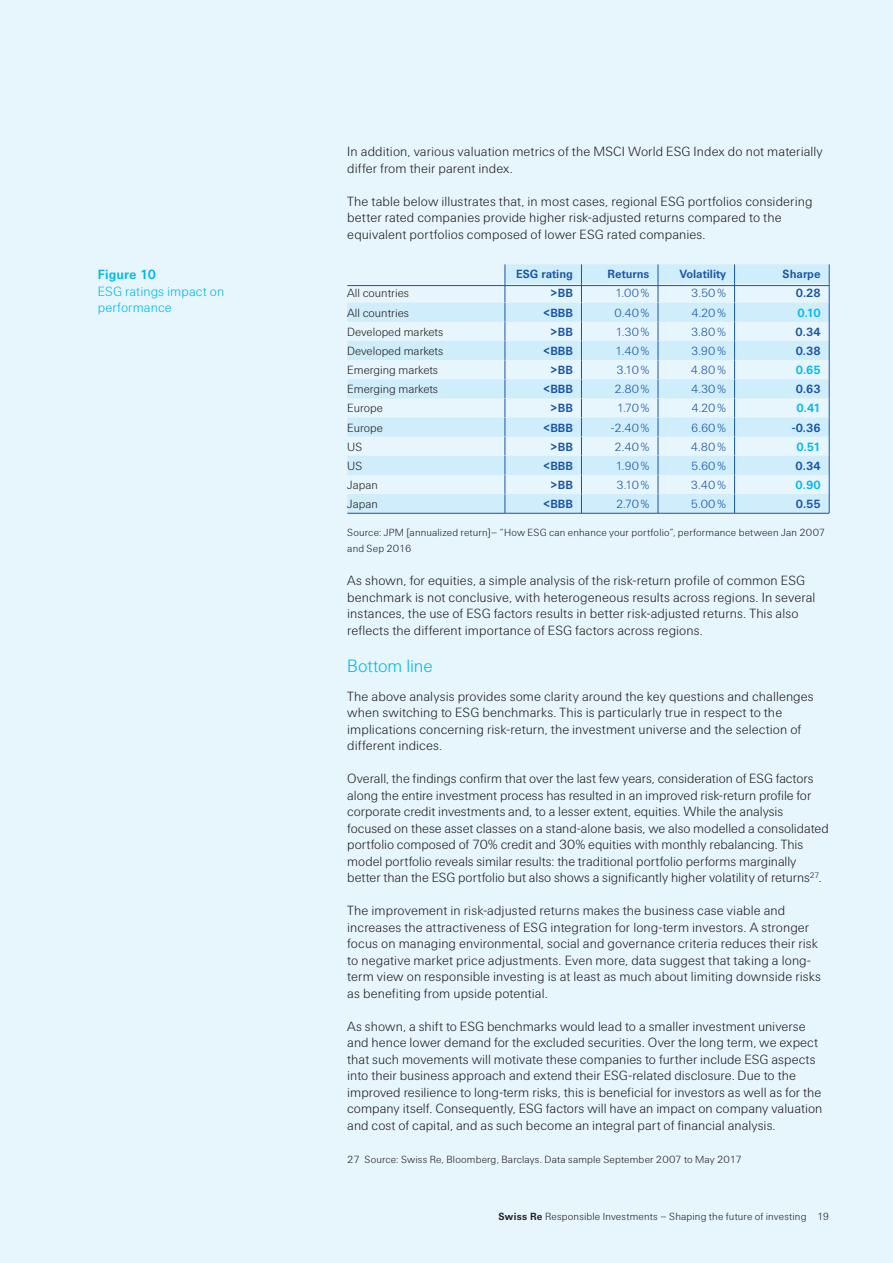
<style>
.page{position:relative;width:893px;height:1263px;background:#e7f6fd}
.page>*{position:absolute;margin:0;border:0;box-sizing:border-box;transform-origin:0 0}
.t1{font:300 18px "Swiss Re Sans OT";letter-spacing:-.01em;color:#00b8f0}
.t2{font:300 13.5px/16.5px "Swiss Re Sans OT";letter-spacing:.005em;color:#231f20}
.t3{font:300 13.5px/16.5px "Swiss Re Sans OT";letter-spacing:.005em;color:#00b8f0}
.t4{font:700 13.5px "Swiss Re Sans OT";letter-spacing:.01em;color:#00b8f0}
.t5{font:300 12px "Swiss Re Sans OT";color:#1855a5}
.t6{font:300 12px "Swiss Re Sans OT";color:#231f20}
.t7{font:700 12px "Swiss Re Sans OT";color:#1855a5}
.t8{font:700 12px "Swiss Re Sans OT";letter-spacing:-.055em;color:#00b8f0}
.t9{font:300 10.5px/16.5px "Swiss Re Sans OT";letter-spacing:.015em;color:#231f20}
.s1{font-weight:700}
</style>
<div class="page">
<svg style="left:347px;top:264px;width:482px;height:249px;fill:#d3edfb"></svg>
<svg style="left:505px;top:264px;width:1px;height:249px"></svg>
<svg style="left:581px;top:264px;width:1px;height:249px"></svg>
<svg style="left:658px;top:264px;width:1px;height:249px"></svg>
<svg style="left:734px;top:264px;width:1px;height:249px"></svg>
<svg style="left:829px;top:264px;width:1px;height:249px"></svg>
<hr style="left:347px;top:285px;width:482px;height:1px;background:#1855a5">
<hr style="left:347px;top:513px;width:482px;height:1px;background:#1855a5">
<p class="t4" style="left:98px;top:267px;width:60px">Figure 10</p>
<p class="t3" style="left:98px;top:283px;width:128px">ESG ratings impact on performance</p>
<p class="t2" style="left:347px;top:143px;width:477px">In addition, various valuation metrics of the MSCI World ESG Index do not materially differ from their parent index.</p>
<p class="t2" style="left:347px;top:193px;width:467px">The table below illustrates that, in most cases, regional ESG portfolios considering better rated companies provide higher risk-adjusted returns compared to the equivalent portfolios composed of lower ESG rated companies.</p>
<p class="t7" style="left:516px;top:267px;width:58px">ESG rating</p>
<p class="t7" style="left:608px;top:267px;width:43px">Returns</p>
<p class="t7" style="left:680px;top:267px;width:48px">Volatility</p>
<p class="t7" style="left:783px;top:267px;width:40px">Sharpe</p>
<p class="t6" style="left:347px;top:286px;width:63px">All countries</p>
<p class="t7" style="left:550px;top:286px;width:24px">&gt;BB</p>
<p class="t5" style="left:615px;top:286px;width:36px">1.00%</p>
<p class="t5" style="left:691px;top:286px;width:36px">3.50%</p>
<p class="t7" style="left:796px;top:286px;width:26px">0.28</p>
<p class="t6" style="left:347px;top:306px;width:63px">All countries</p>
<p class="t7" style="left:543px;top:306px;width:32px">&lt;BBB</p>
<p class="t5" style="left:614px;top:306px;width:37px">0.40%</p>
<p class="t5" style="left:691px;top:306px;width:36px">4.20%</p>
<p class="t8" style="left:797px;top:306px;width:25px">0.10</p>
<p class="t6" style="left:347px;top:325px;width:98px">Developed markets</p>
<p class="t7" style="left:550px;top:325px;width:24px">&gt;BB</p>
<p class="t5" style="left:615px;top:325px;width:36px">1.30%</p>
<p class="t5" style="left:691px;top:325px;width:37px">3.80%</p>
<p class="t7" style="left:796px;top:325px;width:27px">0.34</p>
<p class="t6" style="left:347px;top:344px;width:98px">Developed markets</p>
<p class="t7" style="left:543px;top:344px;width:32px">&lt;BBB</p>
<p class="t5" style="left:615px;top:344px;width:36px">1.40%</p>
<p class="t5" style="left:691px;top:344px;width:36px">3.90%</p>
<p class="t7" style="left:796px;top:344px;width:27px">0.38</p>
<p class="t6" style="left:347px;top:363px;width:92px">Emerging markets</p>
<p class="t7" style="left:550px;top:363px;width:24px">&gt;BB</p>
<p class="t5" style="left:616px;top:363px;width:34px">3.10 %</p>
<p class="t5" style="left:691px;top:363px;width:37px">4.80%</p>
<p class="t8" style="left:796px;top:363px;width:26px">0.65</p>
<p class="t6" style="left:347px;top:382px;width:92px">Emerging markets</p>
<p class="t7" style="left:543px;top:382px;width:32px">&lt;BBB</p>
<p class="t5" style="left:615px;top:382px;width:36px">2.80%</p>
<p class="t5" style="left:691px;top:382px;width:36px">4.30%</p>
<p class="t7" style="left:796px;top:382px;width:26px">0.63</p>
<p class="t6" style="left:347px;top:401px;width:37px">Europe</p>
<p class="t7" style="left:550px;top:401px;width:24px">&gt;BB</p>
<p class="t5" style="left:617px;top:401px;width:34px">1.70 %</p>
<p class="t5" style="left:691px;top:401px;width:36px">4.20%</p>
<p class="t8" style="left:796px;top:401px;width:26px">0.41</p>
<p class="t6" style="left:347px;top:420px;width:37px">Europe</p>
<p class="t7" style="left:543px;top:420px;width:32px">&lt;BBB</p>
<p class="t5" style="left:611px;top:420px;width:40px">-2.40%</p>
<p class="t5" style="left:691px;top:420px;width:36px">6.60%</p>
<p class="t7" style="left:792px;top:420px;width:30px">-0.36</p>
<p class="t6" style="left:347px;top:440px;width:16px">US</p>
<p class="t7" style="left:550px;top:439px;width:24px">&gt;BB</p>
<p class="t5" style="left:615px;top:440px;width:36px">2.40%</p>
<p class="t5" style="left:691px;top:440px;width:37px">4.80%</p>
<p class="t8" style="left:796px;top:439px;width:26px">0.51</p>
<p class="t6" style="left:347px;top:459px;width:16px">US</p>
<p class="t7" style="left:543px;top:459px;width:32px">&lt;BBB</p>
<p class="t5" style="left:615px;top:459px;width:36px">1.90%</p>
<p class="t5" style="left:691px;top:459px;width:36px">5.60%</p>
<p class="t7" style="left:796px;top:459px;width:27px">0.34</p>
<p class="t6" style="left:347px;top:478px;width:32px">Japan</p>
<p class="t7" style="left:550px;top:478px;width:24px">&gt;BB</p>
<p class="t5" style="left:616px;top:478px;width:35px">3.10 %</p>
<p class="t5" style="left:691px;top:478px;width:37px">3.40%</p>
<p class="t8" style="left:796px;top:478px;width:27px">0.90</p>
<p class="t6" style="left:347px;top:497px;width:32px">Japan</p>
<p class="t7" style="left:543px;top:497px;width:32px">&lt;BBB</p>
<p class="t5" style="left:616px;top:497px;width:35px">2.70 %</p>
<p class="t5" style="left:691px;top:497px;width:37px">5.00%</p>
<p class="t7" style="left:796px;top:497px;width:26px">0.55</p>
<p class="t9" style="left:347px;top:524px;width:479px">Source: JPM [annualized return]– “How ESG can enhance your portfolio”, performance between Jan 2007 and Sep 2016</p>
<p class="t2" style="left:347px;top:572px;width:470px">As shown, for equities, a simple analysis of the risk-return profile of common ESG benchmark is not conclusive, with heterogeneous results across regions. In several instances, the use of ESG factors results in better risk-adjusted returns. This also reflects the different importance of ESG factors across regions.</p>
<h1 class="t1" style="left:347px;top:656px;width:87px">Bottom line</h1>
<p class="t2" style="left:347px;top:688px;width:468px">The above analysis provides some clarity around the key questions and challenges when switching to ESG benchmarks. This is particularly true in respect to the implications concerning risk-return, the investment universe and the selection of different indices.</p>
<p class="t2" style="left:347px;top:770px;width:483px">Overall, the findings confirm that over the last few years, consideration of ESG factors along the entire investment process has resulted in an improved risk-return profile for corporate credit investments and, to a lesser extent, equities. While the analysis focused on these asset classes on a stand-alone basis, we also modelled a consolidated portfolio composed of 70% credit and 30% equities with monthly rebalancing. This model portfolio reveals similar results: the traditional portfolio performs marginally better than the ESG portfolio but also shows a significantly higher volatility of returns<sup>27</sup>.</p>
<p class="t2" style="left:347px;top:902px;width:475px">The improvement in risk-adjusted returns makes the business case viable and increases the attractiveness of ESG integration for long-term investors. A stronger focus on managing environmental, social and governance criteria reduces their risk to negative market price adjustments. Even more, data suggest that taking a long&shy;term view on responsible investing is at least as much about limiting downside risks as benefiting from upside potential.</p>
<p class="t2" style="left:347px;top:1018px;width:477px">As shown, a shift to ESG benchmarks would lead to a smaller investment universe and hence lower demand for the excluded securities. Over the long term, we expect that such movements will motivate these companies to further include ESG aspects into their business approach and extend their ESG-related disclosure. Due to the improved resilience to long-term risks, this is beneficial for investors as well as for the company itself. Consequently, ESG factors will have an impact on company valuation and cost of capital, and as such become an integral part of financial analysis.</p>
<p class="t9" style="left:347px;top:1151px;width:396px">27 Source: Swiss Re, Bloomberg, Barclays. Data sample September 2007 to May 2017</p>
<p class="t9" style="left:498px;top:1209px;width:332px"><span class="s1">Swiss Re</span> Responsible Investments – Shaping the future of investing 19</p>
</div>
